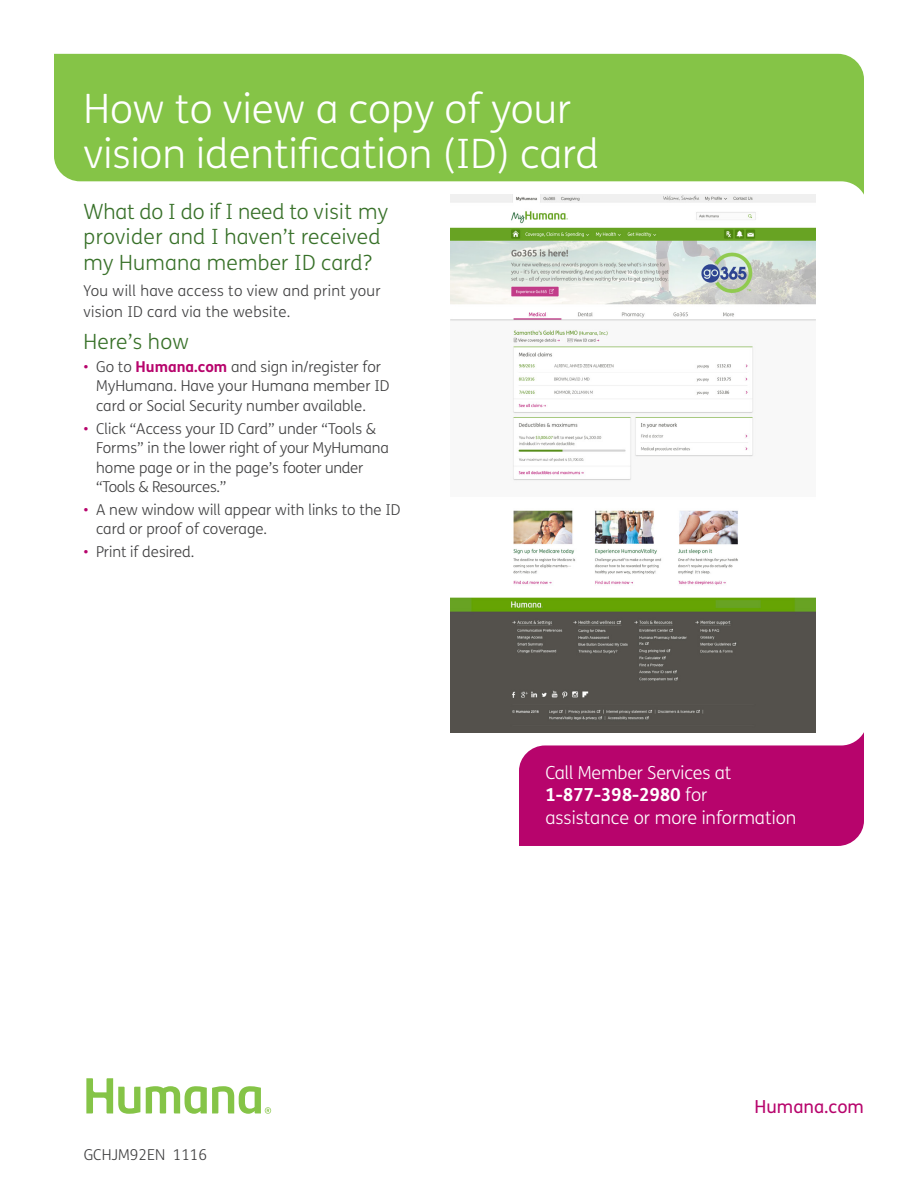
<style>
.page{position:relative;width:918px;height:1188px;background:#fff}
.page>*{position:absolute;margin:0;border:0;box-sizing:border-box;transform-origin:0 0}
.t1{font:300 40.5px/45px "FS Humana";color:#fff}
.t2{font:300 21px/25.5px "FS Humana";letter-spacing:.01em;color:#387129}
.t3{font:300 18px/22.5px "FS Humana";color:#fff}
.t4{font:18px "FS Humana";color:#b7046c}
.t5{font:300 15px/19.5px "FS Humana";color:#3e3e3f}
.t6{font:300 15px/21px "FS Humana";letter-spacing:.02em;color:#3e3e3f}
.s1{color:#b7046c}
.s2{font-weight:700;color:#b7046c}
.s3{font-weight:700}
</style>
<div class="page">
<svg style="left:54px;top:54px;width:810px;height:141px;background:#90c958"></svg>
<svg style="left:519px;top:732px;width:345px;height:114px;background:#be217c"></svg>
<svg style="left:86px;top:1078px;width:185px;height:36px"></svg>
<img style="left:450px;top:194px;width:366px;height:538px">
<p class="t1" style="left:84px;top:85px;width:517px">How to view a copy of your vision identification (ID) card</p>
<p class="t2" style="left:84px;top:198px;width:306px">What do I do if I need to visit my provider and I haven’t received my Humana member ID card?</p>
<p class="t6" style="left:84px;top:280px;width:299px">You will have access to view and print your vision ID card via the website.</p>
<p class="t2" style="left:84px;top:329px;width:107px">Here’s how</p>
<p class="t5" style="left:96px;top:357px;width:295px;text-indent:-13px"><span class="s1">•</span> Go to <span class="s2">Humana.com</span> and sign in/register for<br>MyHumana. Have your Humana member ID card or Social Security number available.</p>
<p class="t5" style="left:96px;top:418px;width:294px;text-indent:-13px"><span class="s1">•</span> Click “Access your ID Card” under “Tools &amp; Forms” in the lower right of your MyHumana home page or in the page’s footer under “Tools &amp; Resources.”</p>
<p class="t5" style="left:96px;top:500px;width:306px;text-indent:-13px"><span class="s1">•</span> A new window will appear with links to the ID card or proof of coverage.</p>
<p class="t5" style="left:84px;top:542px;width:112px"><span class="s1">•</span> Print if desired.</p>
<p class="t3" style="left:545px;top:761px;width:252px">Call Member Services at<br><span class="s3">1-877-398-2980</span> for<br>assistance or more information</p>
<p class="t5" style="left:84px;top:1145px;width:125px">GCHJM92EN 1116</p>
<p class="t4" style="left:755px;top:1094px;width:111px">Humana.com</p>
</div>
